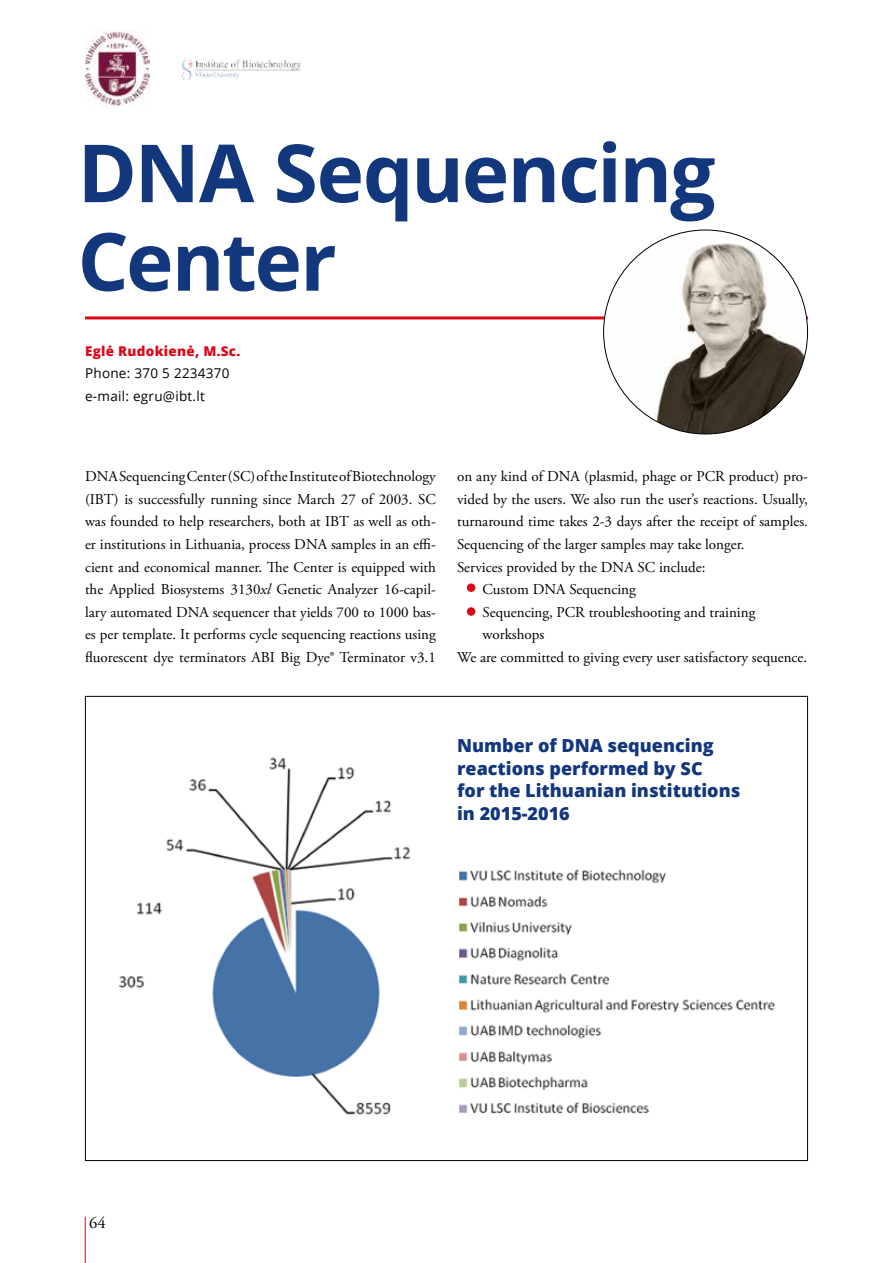
<style>
.page{position:relative;width:893px;height:1263px;background:#fff}
.page>*{position:absolute;margin:0;border:0;box-sizing:border-box;transform-origin:0 0}
.t1{font:700 80.25px/88.5px "Open Sans";letter-spacing:-.025em;color:#13377d}
.t2{font:800 18px/22.5px "Open Sans";color:#13377d}
.t3{font:16.5px "Adobe Garamond Pro";color:#000}
.t4{font:15px/22.5px "Adobe Garamond Pro";color:#000;text-align:justify}
.t5{font:13.5px/22.5px "Open Sans";letter-spacing:.02em;color:#000}
.t6{font:800 13.5px "Open Sans";letter-spacing:.02em;color:#db081a}
.s1{font-style:italic}
</style>
<div class="page">
<img style="left:182px;top:58px;width:118px;height:22px">
<hr style="left:85px;top:1216px;width:1px;height:47px;background:#db081a">
<img style="left:85px;top:30px;width:65px;height:75px">
<hr style="left:85px;top:316px;width:723px;height:3px;background:#db081a">
<img style="left:604px;top:230px;width:203px;height:204px;border-radius:102px">
<img style="left:118px;top:757px;width:293px;height:358px">
<img style="left:459px;top:869px;width:316px;height:245px">
<div style="left:467px;top:583px;width:8px;height:9px;background:#db081a;border-radius:50%"></div>
<div style="left:467px;top:607px;width:8px;height:9px;background:#db081a;border-radius:50%"></div>
<h1 class="t1" style="left:78px;top:127px;width:639px">DNA Sequencing<br>Center</h1>
<p class="t6" style="left:85px;top:341px;width:157px">Eglė Rudokienė, M.Sc.</p>
<p class="t5" style="left:85px;top:362px;width:146px">Phone: 370 5 2234370 e-mail: egru@ibt.lt</p>
<p class="t4" style="left:85px;top:466px;width:352px">DNA Sequencing Center (SC) of the Institute of Biotechnology (IBT) is successfully running since March 27 of 2003. SC was founded to help researchers, both at IBT as well as oth&shy;er institutions in Lithuania, process DNA samples in an effi&shy;cient and economical manner. The Center is equipped with the Applied Biosystems 3130<span class="s1">xl</span> Genetic Analyzer 16-capil&shy;lary automated DNA sequencer that yields 700 to 1000 bas&shy;es per template. It performs cycle sequencing reactions using fluorescent dye terminators ABI Big Dye® Terminator v3.1</p>
<p class="t4" style="left:457px;top:466px;width:352px">on any kind of DNA (plasmid, phage or PCR product) pro-</p>
<p class="t4" style="left:457px;top:488px;width:352px">vided by the users. We also run the user’s reactions. Usually,</p>
<p class="t4" style="left:457px;top:511px;width:352px">turnaround time takes 2-3 days after the receipt of samples.</p>
<p class="t4" style="left:457px;top:533px;width:289px">Sequencing of the larger samples may take longer.</p>
<p class="t4" style="left:457px;top:556px;width:250px">Services provided by the DNA SC include:</p>
<p class="t4" style="left:483px;top:578px;width:155px">Custom DNA Sequencing</p>
<p class="t4" style="left:483px;top:601px;width:274px">Sequencing, PCR troubleshooting and training</p>
<p class="t4" style="left:483px;top:623px;width:63px">workshops</p>
<p class="t4" style="left:457px;top:646px;width:352px">We are committed to giving every user satisfactory sequence.</p>
<p class="t3" style="left:89px;top:1213px;width:18px">64</p>
<p class="t2" style="left:457px;top:733px;width:285px">Number of DNA sequencing reactions performed by SC<br>for the Lithuanian institutions in 2015-2016</p>
</div>
